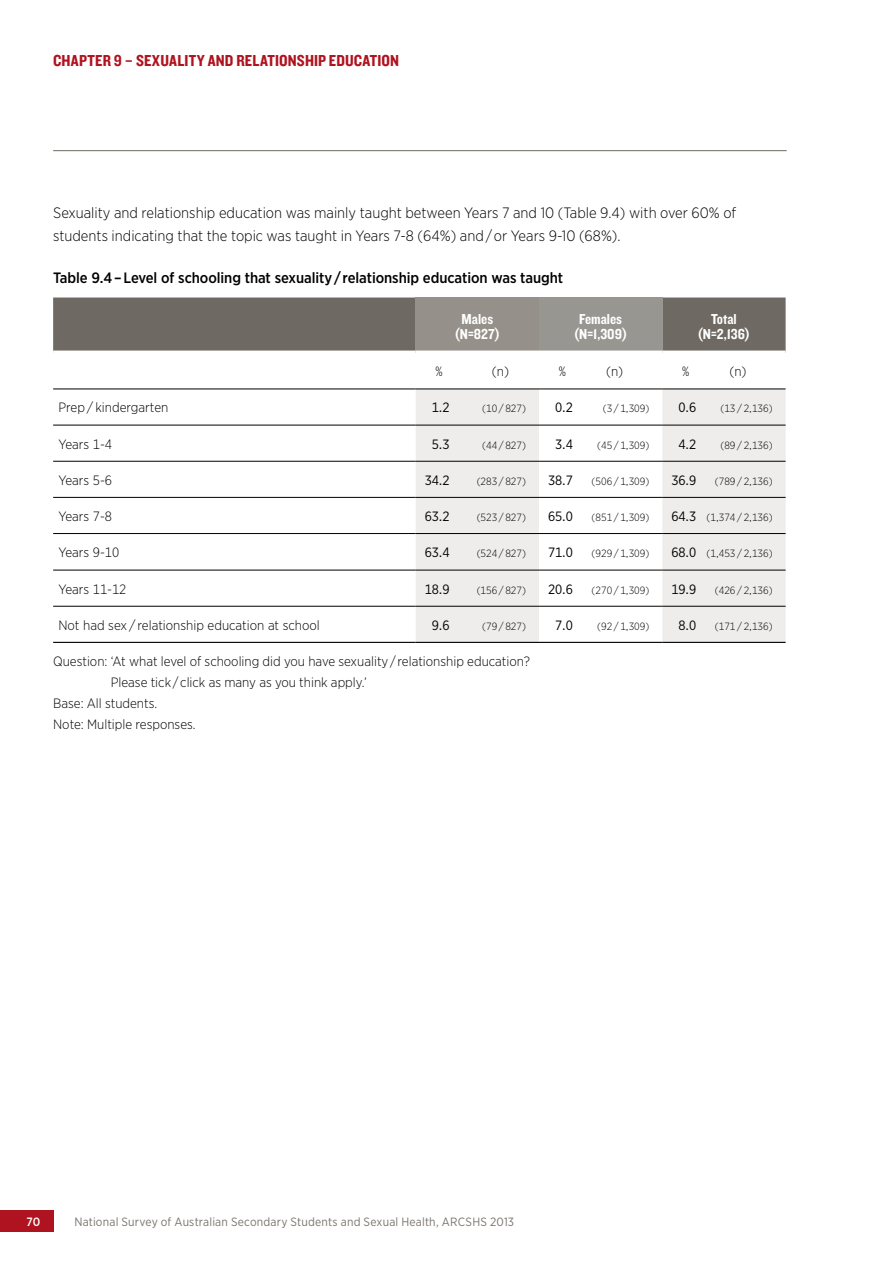
<style>
.page{position:relative;width:893px;height:1263px;background:#fff}
.page>*{position:absolute;margin:0;border:0;box-sizing:border-box;transform-origin:0 0}
.t1{font:16.5px "Knockout 50 Welterweight";letter-spacing:.005em;color:#af131f}
.t2{font:300 15px/22.5px "Gotham Narrow";color:#000}
.t3{font:500 15px "Gotham Narrow";letter-spacing:-.005em;color:#000}
.t4{font:15px/15px "Knockout 50 Welterweight";color:#fff;text-align:center}
.t5{font:300 13.5px "Gotham Narrow";color:#000}
.t6{font:13.5px "Gotham Narrow";letter-spacing:-.005em;color:#000}
.t7{font:12px "Gotham Narrow";letter-spacing:.015em;color:#7b756e}
.t8{font:500 12px "Gotham Narrow";color:#fff}
.t9{font:300 10.5px "Gotham Narrow";color:#000}
.s1{font-weight:400;font-size:13.5px}
</style>
<div class="page">
<div style="left:0;top:1211px;width:53px;height:21px;background:#af131f"></div>
<hr style="left:53px;top:150px;width:734px;height:1px;background:#6e6962">
<div style="left:53px;top:297px;width:733px;height:54px;background:#6e6962"></div>
<div style="left:416px;top:297px;width:123px;height:56px;background:#96908a"></div>
<div style="left:539px;top:297px;width:123px;height:56px;background:#979691"></div>
<svg style="left:53px;top:424px;width:363px;height:218px"></svg>
<svg style="left:416px;top:390px;width:370px;height:252px;fill:#efedec"></svg>
<hr style="left:53px;top:425px;width:363px;height:1px;background:#000">
<hr style="left:539px;top:425px;width:123px;height:1px;background:#000">
<hr style="left:662px;top:425px;width:124px;height:1px;background:#000">
<hr style="left:53px;top:461px;width:363px;height:1px;background:#000">
<hr style="left:539px;top:461px;width:123px;height:1px;background:#000">
<hr style="left:662px;top:461px;width:124px;height:1px;background:#000">
<hr style="left:53px;top:497px;width:363px;height:1px;background:#000">
<hr style="left:539px;top:497px;width:123px;height:1px;background:#000">
<hr style="left:662px;top:497px;width:124px;height:1px;background:#000">
<hr style="left:53px;top:533px;width:363px;height:1px;background:#000">
<hr style="left:539px;top:533px;width:123px;height:1px;background:#000">
<hr style="left:662px;top:533px;width:124px;height:1px;background:#000">
<hr style="left:53px;top:570px;width:363px;height:1px;background:#000">
<hr style="left:539px;top:570px;width:123px;height:1px;background:#000">
<hr style="left:662px;top:570px;width:124px;height:1px;background:#000">
<hr style="left:53px;top:606px;width:363px;height:1px;background:#000">
<hr style="left:539px;top:606px;width:123px;height:1px;background:#000">
<hr style="left:662px;top:606px;width:124px;height:1px;background:#000">
<hr style="left:416px;top:425px;width:123px;height:1px;background:#000">
<hr style="left:416px;top:461px;width:123px;height:1px;background:#000">
<hr style="left:416px;top:497px;width:123px;height:1px;background:#000">
<hr style="left:416px;top:533px;width:123px;height:1px;background:#000">
<hr style="left:416px;top:570px;width:123px;height:1px;background:#000">
<hr style="left:416px;top:351px;width:123px;height:4px;background:#fff">
<hr style="left:539px;top:351px;width:123px;height:4px;background:#fff">
<hr style="left:53px;top:389px;width:363px;height:1px;background:#000">
<hr style="left:416px;top:389px;width:123px;height:1px;background:#000">
<hr style="left:539px;top:389px;width:123px;height:1px;background:#000">
<hr style="left:662px;top:389px;width:124px;height:1px;background:#000">
<hr style="left:416px;top:606px;width:123px;height:1px;background:#000">
<hr style="left:53px;top:642px;width:363px;height:1px;background:#000">
<hr style="left:416px;top:642px;width:123px;height:1px;background:#000">
<hr style="left:539px;top:642px;width:123px;height:1px;background:#000">
<hr style="left:662px;top:642px;width:124px;height:1px;background:#000">
<p class="t1" style="left:53px;top:50px;width:348px">CHAPTER 9 – SEXUALITY AND RELATIONSHIP EDUCATION</p>
<p class="t2" style="left:53px;top:201px;width:685px">Sexuality and relationship education was mainly taught between Years 7 and 10 (Table 9.4) with over 60% of students indicating that the topic was taught in Years 7-8 (64%) and / or Years 9-10 (68%).</p>
<p class="t3" style="left:53px;top:268px;width:512px">Table 9.4 – Level of schooling that sexuality / relationship education was taught</p>
<p class="t4" style="left:454px;top:311px;width:47px">Males (N=827)</p>
<p class="t4" style="left:574px;top:311px;width:55px">Females (N=1,309)</p>
<p class="t4" style="left:697px;top:311px;width:54px">Total (N=2,136)</p>
<p class="t5" style="left:435px;top:363px;width:9px">%</p>
<p class="t5" style="left:492px;top:363px;width:19px">(n)</p>
<p class="t5" style="left:559px;top:363px;width:9px">%</p>
<p class="t5" style="left:606px;top:363px;width:19px">(n)</p>
<p class="t5" style="left:682px;top:363px;width:9px">%</p>
<p class="t5" style="left:730px;top:363px;width:19px">(n)</p>
<p class="t5" style="left:58px;top:399px;width:111px">Prep / kindergarten</p>
<p class="t6" style="left:432px;top:399px;width:19px">1.2</p>
<p class="t9" style="left:482px;top:402px;width:45px">(10 / 827)</p>
<p class="t6" style="left:555px;top:399px;width:19px">0.2</p>
<p class="t9" style="left:603px;top:402px;width:48px">(3 / 1,309)</p>
<p class="t6" style="left:678px;top:399px;width:19px">0.6</p>
<p class="t9" style="left:720px;top:402px;width:54px">(13 / 2,136)</p>
<p class="t5" style="left:58px;top:436px;width:55px">Years 1-4</p>
<p class="t6" style="left:432px;top:435px;width:19px">5.3</p>
<p class="t9" style="left:482px;top:438px;width:45px">(44 / 827)</p>
<p class="t6" style="left:555px;top:435px;width:19px">3.4</p>
<p class="t9" style="left:597px;top:438px;width:54px">(45 / 1,309)</p>
<p class="t6" style="left:678px;top:435px;width:19px">4.2</p>
<p class="t9" style="left:720px;top:438px;width:54px">(89 / 2,136)</p>
<p class="t5" style="left:58px;top:472px;width:55px">Years 5-6</p>
<p class="t6" style="left:425px;top:472px;width:26px">34.2</p>
<p class="t9" style="left:477px;top:475px;width:51px">(283 / 827)</p>
<p class="t6" style="left:548px;top:472px;width:26px">38.7</p>
<p class="t9" style="left:592px;top:475px;width:59px">(506 / 1,309)</p>
<p class="t6" style="left:671px;top:472px;width:26px">36.9</p>
<p class="t9" style="left:715px;top:475px;width:59px">(789 / 2,136)</p>
<p class="t5" style="left:58px;top:508px;width:55px">Years 7-8</p>
<p class="t6" style="left:425px;top:508px;width:26px">63.2</p>
<p class="t9" style="left:477px;top:511px;width:51px">(523 / 827)</p>
<p class="t6" style="left:548px;top:508px;width:26px">65.0</p>
<p class="t9" style="left:592px;top:511px;width:59px">(851 / 1,309)</p>
<p class="t9" style="left:671px;top:511px;width:103px"><span class="s1">64.3</span> (1,374 / 2,136)</p>
<p class="t5" style="left:58px;top:544px;width:62px">Years 9-10</p>
<p class="t6" style="left:425px;top:544px;width:26px">63.4</p>
<p class="t9" style="left:477px;top:547px;width:51px">(524 / 827)</p>
<p class="t6" style="left:548px;top:544px;width:26px">71.0</p>
<p class="t9" style="left:592px;top:547px;width:59px">(929 / 1,309)</p>
<p class="t9" style="left:671px;top:547px;width:103px"><span class="s1">68.0</span> (1,453 / 2,136)</p>
<p class="t5" style="left:58px;top:580px;width:69px">Years 11-12</p>
<p class="t6" style="left:425px;top:580px;width:26px">18.9</p>
<p class="t9" style="left:477px;top:583px;width:51px">(156 / 827)</p>
<p class="t6" style="left:548px;top:580px;width:26px">20.6</p>
<p class="t9" style="left:592px;top:583px;width:59px">(270 / 1,309)</p>
<p class="t6" style="left:671px;top:580px;width:26px">19.9</p>
<p class="t9" style="left:715px;top:583px;width:59px">(426 / 2,136)</p>
<p class="t5" style="left:58px;top:617px;width:263px">Not had sex / relationship education at school</p>
<p class="t6" style="left:432px;top:617px;width:19px">9.6</p>
<p class="t9" style="left:482px;top:620px;width:45px">(79 / 827)</p>
<p class="t6" style="left:555px;top:617px;width:19px">7.0</p>
<p class="t9" style="left:597px;top:620px;width:54px">(92 / 1,309)</p>
<p class="t6" style="left:678px;top:617px;width:19px">8.0</p>
<p class="t9" style="left:715px;top:620px;width:59px">(171 / 2,136)</p>
<p class="t5" style="left:53px;top:653px;width:478px">Question: ‘At what level of schooling did you have sexuality / relationship education?</p>
<p class="t5" style="left:111px;top:674px;width:258px">Please tick / click as many as you think apply.’</p>
<p class="t5" style="left:53px;top:695px;width:106px">Base: All students.</p>
<p class="t5" style="left:53px;top:716px;width:144px">Note: Multiple responses.</p>
<p class="t8" style="left:27px;top:1214px;width:15px">70</p>
<p class="t7" style="left:74px;top:1214px;width:441px">National Survey of Australian Secondary Students and Sexual Health, ARCSHS 2013</p>
</div>
